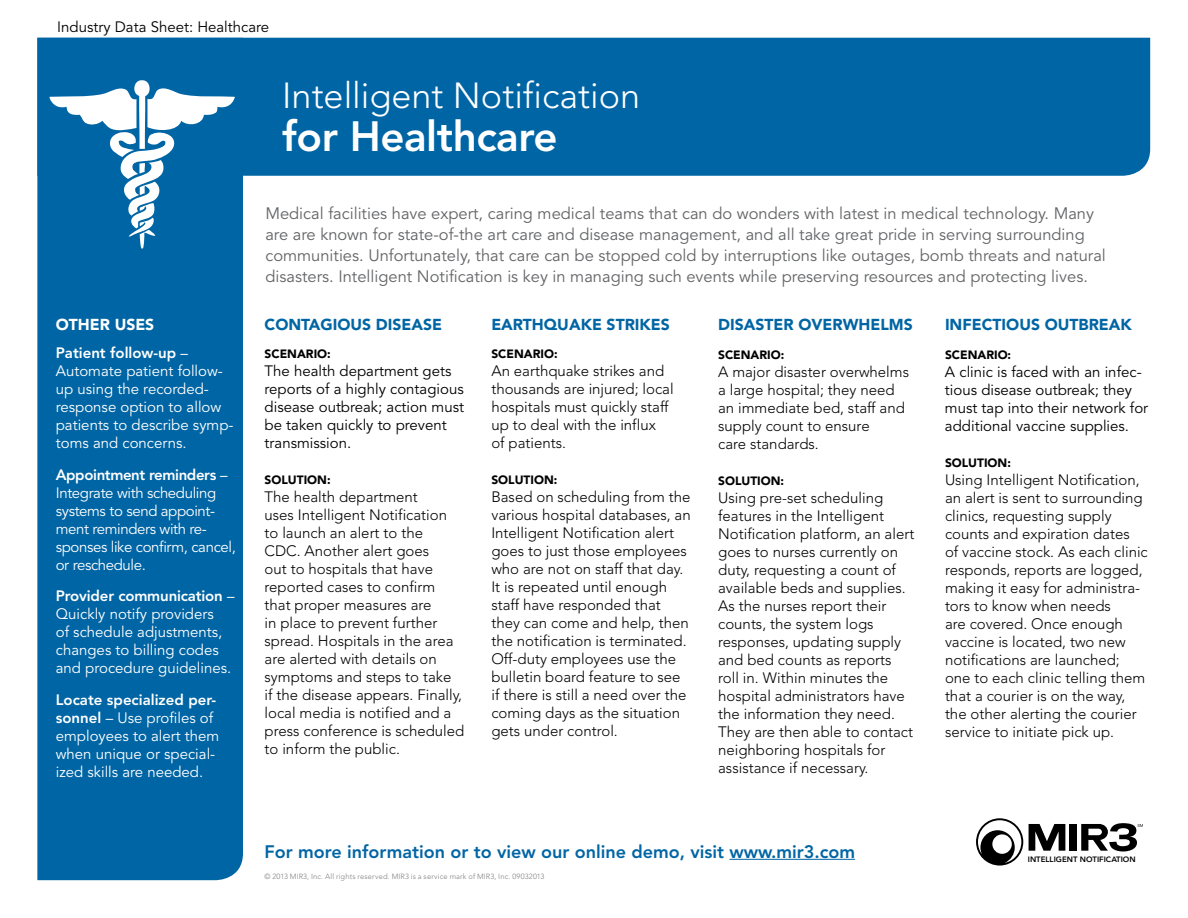
<style>
.page{position:relative;width:1188px;height:918px;background:#fff}
.page>*{position:absolute;margin:0;border:0;box-sizing:border-box;transform-origin:0 0}
.t1{font:800 42px "Avenir";letter-spacing:-.01em;color:#fff}
.t2{font:300 36px "Avenir";color:#fff}
.t3{font:800 18px "Avenir";color:#0065a4}
.t4{font:16.5px/21px "Avenir";color:#636466}
.t5{font:900 15.75px "Avenir";color:#0065a4}
.t6{font:900 15.75px "Avenir";color:#fff}
.t7{font:300 15px/18px "Avenir";color:#000}
.t8{font:15px/18px "Avenir";color:#fff}
.t9{font:15px/18px "Avenir";color:#000}
.t10{font:15px/18px "Avenir";letter-spacing:-.025em;color:#fff}
.t11{font:900 12px "Avenir";color:#000}
.t12{font:800 7.65px "Avenir";color:#000}
.t13{font:300 7.5px "Avenir";letter-spacing:.02em;color:#807f83}
.s1{font-weight:800}
</style>
<div class="page">
<div style="left:243px;top:38px;width:907px;height:138px;background:#0065a4"></div>
<div style="left:37px;top:38px;width:206px;height:842px;background:#0065a4"></div>
<svg style="left:976px;top:818px;width:47px;height:48px"></svg>
<svg style="left:1029px;top:824px;width:36px;height:27px"></svg>
<svg style="left:1081px;top:823px;width:62px;height:28px"></svg>
<div style="left:1070px;top:824px;width:7px;height:27px;background:#000"></div>
<hr style="left:729px;top:859px;width:126px;height:1px;background:#0065a4">
<svg style="left:50px;top:80px;width:185px;height:168px"></svg>
<p class="t9" style="left:57px;top:19px;width:214px">Industry Data Sheet: Healthcare</p>
<h2 class="t2" style="left:282px;top:74px;width:360px">Intelligent Notification</h2>
<h1 class="t1" style="left:282px;top:112px;width:277px">for Healthcare</h1>
<p class="t6" style="left:56px;top:315px;width:100px">OTHER USES</p>
<p class="t8" style="left:56px;top:345px;width:179px"><span class="s1">Patient follow-up</span> –<br>Automate patient follow&shy;up using the recorded&shy;response option to allow patients to describe symp&shy;toms and concerns.</p>
<p class="t10" style="left:56px;top:466px;width:182px"><span class="s1">Appointment reminders</span> –<br>Integrate with scheduling systems to send appoint&shy;ment reminders with re&shy;sponses like confirm, cancel, or reschedule.</p>
<p class="t8" style="left:56px;top:588px;width:180px"><span class="s1">Provider communication</span> –<br>Quickly notify providers<br>of schedule adjustments, changes to billing codes and procedure guidelines.</p>
<p class="t8" style="left:56px;top:691px;width:165px"><span class="s1">Locate specialized per&shy;sonnel</span> – Use profiles of employees to alert them when unique or special&shy;ized skills are needed.</p>
<p class="t4" style="left:265px;top:204px;width:842px">Medical facilities have expert, caring medical teams that can do wonders with latest in medical technology. Many are are known for state-of-the art care and disease management, and all take great pride in serving surrounding communities. Unfortunately, that care can be stopped cold by interruptions like outages, bomb threats and natural disasters. Intelligent Notification is key in managing such events while preserving resources and protecting lives.</p>
<p class="t5" style="left:491px;top:315px;width:180px">EARTHQUAKE STRIKES</p>
<p class="t11" style="left:491px;top:347px;width:68px">SCENARIO:</p>
<p class="t7" style="left:491px;top:362px;width:184px">An earthquake strikes and thousands are injured; local hospitals must quickly staff up to deal with the influx<br>of patients.</p>
<p class="t11" style="left:491px;top:473px;width:67px">SOLUTION:</p>
<p class="t7" style="left:491px;top:488px;width:201px">Based on scheduling from the various hospital databases, an<br>Intelligent Notification alert goes to just those employees who are not on staff that day.<br>It is repeated until enough staff have responded that they can come and help, then the notification is terminated.<br>Off-duty employees use the bulletin board feature to see if there is still a need over the coming days as the situation gets under control.</p>
<p class="t5" style="left:265px;top:315px;width:179px">CONTAGIOUS DISEASE</p>
<p class="t11" style="left:265px;top:347px;width:68px">SCENARIO:</p>
<p class="t9" style="left:265px;top:363px;width:201px">The health department gets reports of a highly contagious disease outbreak; action must be taken quickly to prevent transmission.</p>
<p class="t11" style="left:265px;top:473px;width:67px">SOLUTION:</p>
<p class="t7" style="left:265px;top:488px;width:201px">The health department<br>uses Intelligent Notification to launch an alert to the<br>CDC. Another alert goes<br>out to hospitals that have reported cases to confirm that proper measures are<br>in place to prevent further spread. Hospitals in the area are alerted with details on symptoms and steps to take<br>if the disease appears. Finally, local media is notified and a press conference is scheduled to inform the public.</p>
<p class="t5" style="left:718px;top:315px;width:196px">DISASTER OVERWHELMS</p>
<p class="t11" style="left:718px;top:348px;width:68px">SCENARIO:</p>
<p class="t7" style="left:718px;top:363px;width:192px">A major disaster overwhelms a large hospital; they need an immediate bed, staff and supply count to ensure<br>care standards.</p>
<p class="t11" style="left:718px;top:474px;width:67px">SOLUTION:</p>
<p class="t7" style="left:718px;top:489px;width:198px">Using pre-set scheduling features in the Intelligent<br>Notification platform, an alert goes to nurses currently on duty, requesting a count of available beds and supplies.<br>As the nurses report their counts, the system logs responses, updating supply and bed counts as reports roll in. Within minutes the hospital administrators have the information they need.<br>They are then able to contact neighboring hospitals for assistance if necessary.</p>
<p class="t5" style="left:945px;top:315px;width:188px">INFECTIOUS OUTBREAK</p>
<p class="t11" style="left:945px;top:348px;width:68px">SCENARIO:</p>
<p class="t9" style="left:945px;top:363px;width:205px">A clinic is faced with an infec&shy;tious disease outbreak; they must tap into their network for additional vaccine supplies.</p>
<p class="t11" style="left:945px;top:456px;width:67px">SOLUTION:</p>
<p class="t7" style="left:945px;top:471px;width:204px">Using Intelligent Notification, an alert is sent to surrounding clinics, requesting supply counts and expiration dates<br>of vaccine stock. As each clinic responds, reports are logged, making it easy for administra&shy;tors to know when needs<br>are covered. Once enough vaccine is located, two new notifications are launched; one to each clinic telling them that a courier is on the way, the other alerting the courier service to initiate pick up.</p>
<p class="t3" style="left:265px;top:841px;width:592px">For more information or to view our online demo, visit www.mir3.com</p>
<p class="t13" style="left:265px;top:872px;width:281px">© 2013 MIR3, Inc. All rights reserved. MIR3 is a service mark of MIR3, Inc. 09032013</p>
<p class="t12" style="left:1028px;top:855px;width:109px">INTELLIGENT NOTIFICATION</p>
</div>
